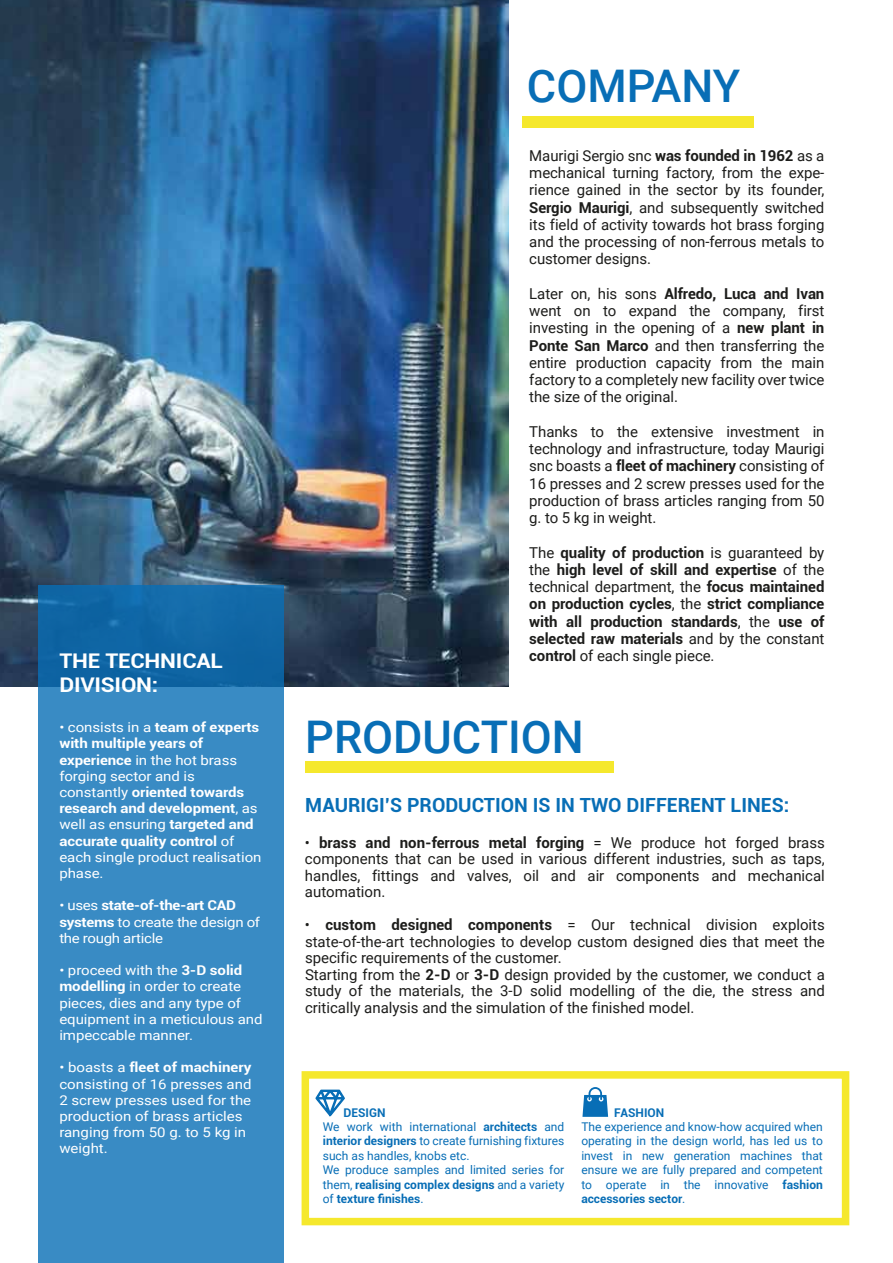
<style>
.page{position:relative;width:893px;height:1263px;background:#fff}
.page>*{position:absolute;margin:0;border:0;box-sizing:border-box;transform-origin:0 0}
.t1{font:500 45px "Roboto";color:#086eb6}
.t2{font:700 20.25px/24.3px "Roboto";letter-spacing:-.01em;color:#fff;scale:1.11 1}
.t3{font:700 19.5px "Roboto";color:#086eb6}
.t4{font:15px/17.2px "Roboto";color:#1d1d1b;text-align:justify}
.t5{font:700 15px/17.2px "Roboto";letter-spacing:-.005em;color:#1d1d1b;text-align:justify}
.t6{font:13.5px/16.2px "Roboto";letter-spacing:-.005em;color:#fff;scale:1.11 1}
.t7{font:700 13.5px/16.2px "Roboto";letter-spacing:-.005em;color:#fff;scale:1.11 1}
.t8{font:12px/14.4px "Roboto";color:#086eb6}
.t9{font:700 12px "Roboto";color:#086eb6}
.s1{font-weight:400}
.s2{font-weight:700}
</style>
<div class="page">
<img style="left:0;top:0;width:508px;height:686px">
<div style="left:522px;top:116px;width:232px;height:12px;background:#f5e82d"></div>
<svg style="left:38px;top:586px;width:246px;height:677px;background:#3285bf"></svg>
<div style="left:302px;top:1071px;width:547px;height:154px;border:8px solid #f5e82d"></div>
<div style="left:305px;top:761px;width:309px;height:12px;background:#f5e82d"></div>
<svg style="left:315px;top:1089px;width:30px;height:28px"></svg>
<svg style="left:582px;top:1087px;width:26px;height:30px"></svg>
<h2 class="t2" style="left:59px;top:647px;width:149px">THE TECHNICAL<br>DIVISION:</h2>
<p class="t7" style="left:59px;top:719px;width:184px"><span class="s1">• consists in a</span> team of experts with multiple years of experience <span class="s1">in the hot brass forging sector and is constantly</span> oriented towards research and development<span class="s1">, as well as ensuring</span> targeted and accurate quality control <span class="s1">of each single product realisation phase.</span></p>
<p class="t6" style="left:59px;top:897px;width:182px">• uses <span class="s2">state-of-the-art CAD systems</span> to create the design of the rough article</p>
<p class="t6" style="left:59px;top:962px;width:185px">• proceed with the <span class="s2">3-D solid modelling</span> in order to create pieces, dies and any type of equipment in a meticulous and impeccable manner.</p>
<p class="t6" style="left:59px;top:1059px;width:175px">• boasts a <span class="s2">fleet of machinery </span>consisting of 16 presses and<br>2 screw presses used for the production of brass articles ranging from 50 g. to 5 kg in weight.</p>
<h1 class="t1" style="left:527px;top:54px;width:215px">COMPANY</h1>
<p class="t4" style="left:529px;top:146px;width:297px">Maurigi Sergio snc <span class="s2">was founded in 1962</span> as a mechanical turning factory, from the expe&shy;rience gained in the sector by its founder, <span class="s2">Sergio Maurigi</span>, and subsequently switched its field of activity towards hot brass forging and the processing of non-ferrous metals to customer designs.</p>
<p class="t4" style="left:529px;top:284px;width:297px">Later on, his sons <span class="s2">Alfredo, Luca and Ivan </span>went on to expand the company, first investing in the opening of a <span class="s2">new plant in Ponte San Marco</span> and then transferring the entire production capacity from the main factory to a completely new facility over twice the size of the original.</p>
<p class="t4" style="left:529px;top:422px;width:297px">Thanks to the extensive investment in technology and infrastructure, today Maurigi snc boasts a <span class="s2">fleet of machinery</span> consisting of 16 presses and 2 screw presses used for the production of brass articles ranging from 50 g. to 5 kg in weight.</p>
<p class="t5" style="left:529px;top:543px;width:297px"><span class="s1">The</span> quality of production <span class="s1">is guaranteed by the</span> high level of skill and expertise <span class="s1">of the technical department, the</span> focus maintained on production cycles<span class="s1">, the</span> strict compliance with all production standards<span class="s1">, the</span> use of selected raw materials <span class="s1">and by the constant </span>control <span class="s1">of each single piece.</span></p>
<h1 class="t1" style="left:305px;top:705px;width:280px">PRODUCTION</h1>
<h3 class="t3" style="left:305px;top:791px;width:485px">MAURIGI’S PRODUCTION IS IN TWO DIFFERENT LINES:</h3>
<p class="t4" style="left:305px;top:834px;width:521px;line-height:16.5px">• <span class="s2">brass and non-ferrous metal forging</span> = We produce hot forged brass components that can be used in various different industries, such as taps, handles, fittings and valves, oil and air components and mechanical automation.</p>
<p class="t4" style="left:305px;top:916px;width:521px;line-height:16.5px;text-align:left">• <span class="s2">custom designed components</span> = Our technical division exploits state-of-the-art technologies to develop custom designed dies that meet the specific requirements of the customer.<br>Starting from the <span class="s2">2-D</span> or <span class="s2">3-D</span> design provided by the customer, we conduct a study of the materials, the 3-D solid modelling of the die, the stress and critically analysis and the simulation of the finished model.</p>
<p class="t8" style="left:323px;top:1105px;width:243px;text-indent:21px"><span class="s2">DESIGN<br></span>We work with international <span class="s2">architects</span> and <span class="s2">interior designers</span> to create furnishing fixtures such as handles, knobs etc.<br>We produce samples and limited series for them, <span class="s2">realising complex designs</span> and a variety of <span class="s2">texture finishes</span>.</p>
<p class="t9" style="left:614px;top:1104px;width:52px">FASHION</p>
<p class="t8" style="left:581px;top:1119px;width:243px;text-align:justify">The experience and know-how acquired when operating in the design world, has led us to invest in new generation machines that ensure we are fully prepared and competent to operate in the innovative <span class="s2">fashion accessories sector</span>.</p>
</div>
